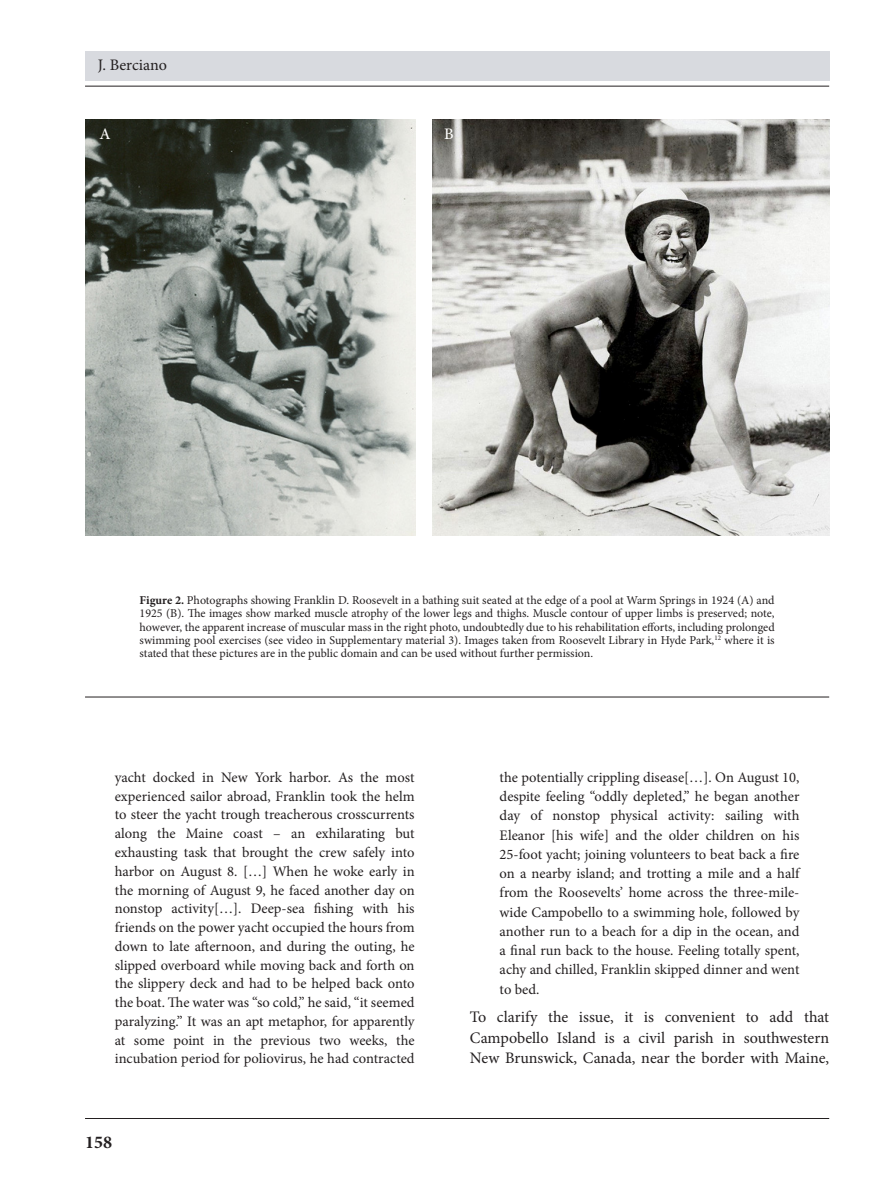
<style>
.page{position:relative;width:893px;height:1191px;background:#fff}
.page>*{position:absolute;margin:0;border:0;box-sizing:border-box;transform-origin:0 0}
.t1{font:700 18px "Minion Pro";color:#231f20}
.t2{font:16.05px/20.7px "Minion Pro";color:#231f20;text-align:justify}
.Normal_wrd_1{font:500 16.05px "Minion Pro";color:#fff}
.t3{font:14.55px/18.8px "Minion Pro";color:#231f20;text-align:justify}
.t4{font:12px/13.2px "Minion Pro";color:#231f20;text-align:justify}
.s1{font-weight:700}
</style>
<div class="page">
<div style="left:85px;top:51px;width:744px;height:30px;background:#d8dadf"></div>
<hr style="left:85px;top:86px;width:744px;height:1px;background:#231f20">
<hr style="left:85px;top:1118px;width:744px;height:1px;background:#231f20">
<hr style="left:85px;top:697px;width:744px;height:1px;background:#231f20">
<img style="left:432px;top:119px;width:397px;height:416px">
<img style="left:85px;top:119px;width:330px;height:416px">
<p class="t2" style="left:98px;top:54px;width:71px">J. Berciano</p>
<p class="Normal_wrd_1" style="left:100px;top:123px;width:13px">A</p>
<p class="Normal_wrd_1" style="left:444px;top:123px;width:11px">B</p>
<p class="t4" style="left:140px;top:594px;width:637px"><span class="s1">Figure 2.</span> Photographs showing Franklin D. Roosevelt in a bathing suit seated at the edge of a pool at Warm Springs in 1924 (A) and 1925 (B). The images show marked muscle atrophy of the lower legs and thighs. Muscle contour of upper limbs is preserved; note, however, the apparent increase of muscular mass in the right photo, undoubtedly due to his rehabilitation efforts, including prolonged swimming pool exercises (see video in Supplementary material 3). Images taken from Roosevelt Library in Hyde Park,<sup>12</sup> where it is stated that these pictures are in the public domain and can be used without further permission.</p>
<p class="t3" style="left:115px;top:768px;width:301px">yacht docked in New York harbor. As the most experienced sailor abroad, Franklin took the helm to steer the yacht trough treacherous crosscurrents along the Maine coast – an exhilarating but exhausting task that brought the crew safely into harbor on August 8. […] When he woke early in the morning of August 9, he faced another day on nonstop activity[…]. Deep-sea fishing with his friends on the power yacht occupied the hours from down to late afternoon, and during the outing, he slipped overboard while moving back and forth on the slippery deck and had to be helped back onto the boat. The water was “so cold,” he said, “it seemed paralyzing.” It was an apt metaphor, for apparently at some point in the previous two weeks, the incubation period for poliovirus, he had contracted</p>
<p class="t3" style="left:500px;top:767px;width:301px;line-height:19.2px">the potentially crippling disease[…]. On August 10, despite feeling “oddly depleted,” he began another day of nonstop physical activity: sailing with Eleanor [his wife] and the older children on his 25-foot yacht; joining volunteers to beat back a fire on a nearby island; and trotting a mile and a half from the Roosevelts’ home across the three-mile&shy;wide Campobello to a swimming hole, followed by another run to a beach for a dip in the ocean, and a final run back to the house. Feeling totally spent, achy and chilled, Franklin skipped dinner and went to bed.</p>
<p class="t2" style="left:470px;top:1006px;width:361px">To clarify the issue, it is convenient to add that Campobello Island is a civil parish in southwestern New Brunswick, Canada, near the border with Maine,</p>
<p class="t1" style="left:85px;top:1130px;width:28px">158</p>
</div>
